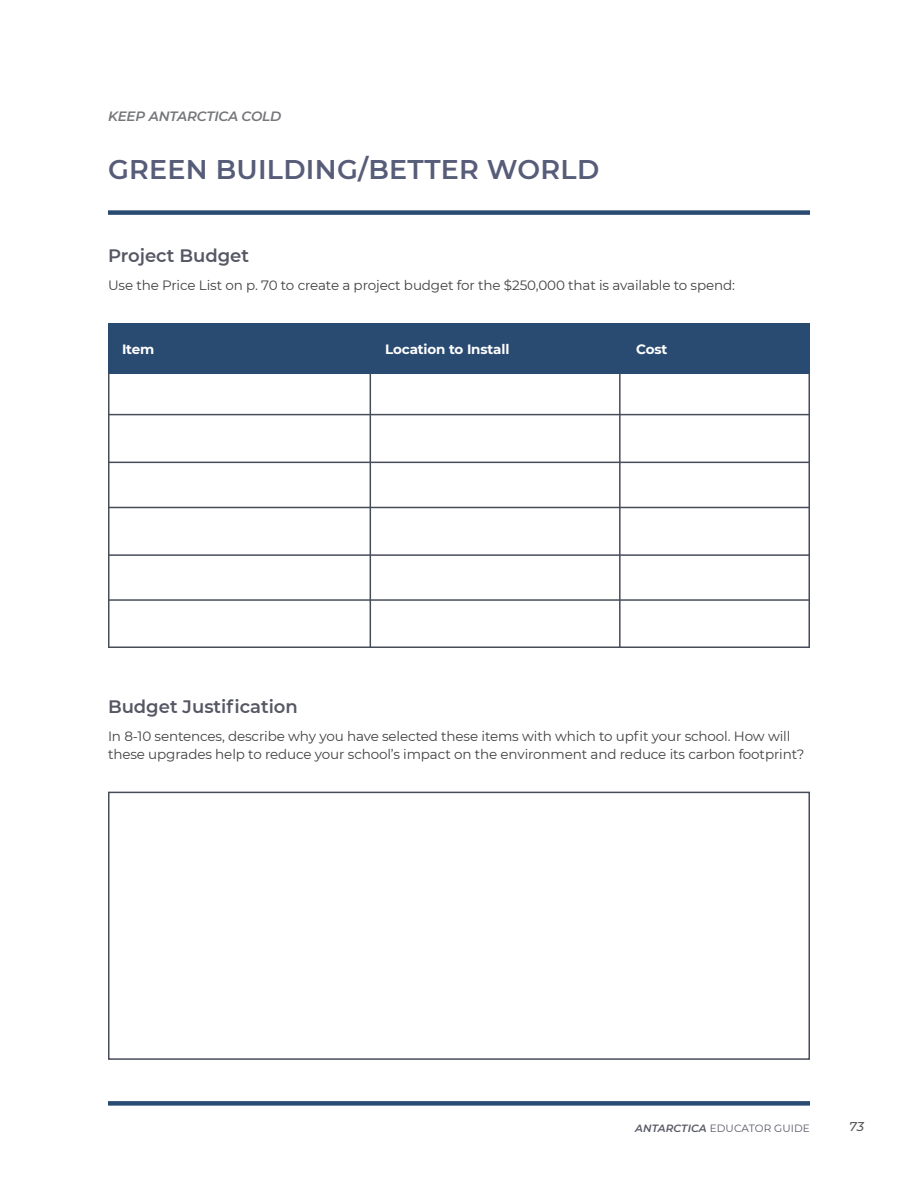
<style>
.page{position:relative;width:918px;height:1188px;background:#fff}
.page>*{position:absolute;margin:0;border:0;box-sizing:border-box;transform-origin:0 0}
.Questions{font:600 27px "Montserrat";letter-spacing:.01em;color:#575c78}
.Questions-2{font:600 18px "Montserrat";color:#555764}
.Questions-3{font:13.5px/18px "Montserrat";letter-spacing:-.01em;color:#414042}
.Questions-4{font:700 13.5px "Montserrat";letter-spacing:-.01em;color:#fff}
.Questions-5{font:italic 600 13.5px "Montserrat";letter-spacing:-.01em;color:#757679}
.t1{font:italic 500 12.75px "Montserrat";color:#58595b}
.Questions-6{font:10.5px "Montserrat";letter-spacing:.01em;color:#555764}
.s1{font-weight:600;font-style:italic}
</style>
<div class="page">
<div style="left:108px;top:210px;width:702px;height:5px;background:#294b71"></div>
<div style="left:108px;top:1101px;width:702px;height:5px;background:#294b71"></div>
<div style="left:108px;top:323px;width:702px;height:50px;background:#294b71"></div>
<hr style="left:370px;top:373px;width:1px;height:275px;background:#474c59">
<hr style="left:809px;top:373px;width:1px;height:275px;background:#474c59">
<hr style="left:108px;top:373px;width:2px;height:275px;background:#474c59">
<hr style="left:619px;top:373px;width:2px;height:275px;background:#474c59">
<hr style="left:109px;top:414px;width:700px;height:1px;background:#474c59">
<hr style="left:109px;top:462px;width:700px;height:1px;background:#474c59">
<hr style="left:109px;top:507px;width:700px;height:1px;background:#474c59">
<hr style="left:109px;top:554px;width:700px;height:2px;background:#474c59">
<hr style="left:109px;top:599px;width:700px;height:2px;background:#474c59">
<hr style="left:109px;top:646px;width:700px;height:2px;background:#474c59">
<div style="left:108px;top:792px;width:702px;height:268px;border:2px solid #474c59"></div>
<p class="Questions-5" style="left:108px;top:107px;width:175px">KEEP ANTARCTICA COLD</p>
<p class="Questions" style="left:108px;top:151px;width:493px">GREEN BUILDING/BETTER WORLD</p>
<p class="Questions-2" style="left:108px;top:243px;width:143px">Project Budget</p>
<p class="Questions-3" style="left:108px;top:276px;width:629px">Use the Price List on p. 70 to create a project budget for the $250,000 that is available to spend:</p>
<p class="Questions-4" style="left:122px;top:339px;width:34px">Item</p>
<p class="Questions-4" style="left:385px;top:339px;width:126px">Location to Install</p>
<p class="Questions-4" style="left:636px;top:339px;width:33px">Cost</p>
<p class="Questions-2" style="left:108px;top:693px;width:191px">Budget Justification</p>
<p class="Questions-3" style="left:108px;top:726px;width:698px">In 8-10 sentences, describe why you have selected these items with which to upfit your school. How will these upgrades help to reduce your school’s impact on the environment and reduce its carbon footprint?</p>
<p class="Questions-6" style="left:635px;top:1121px;width:176px"><span class="s1">ANTARCTICA</span> EDUCATOR GUIDE</p>
<p class="t1" style="left:849px;top:1118px;width:16px">73</p>
</div>
